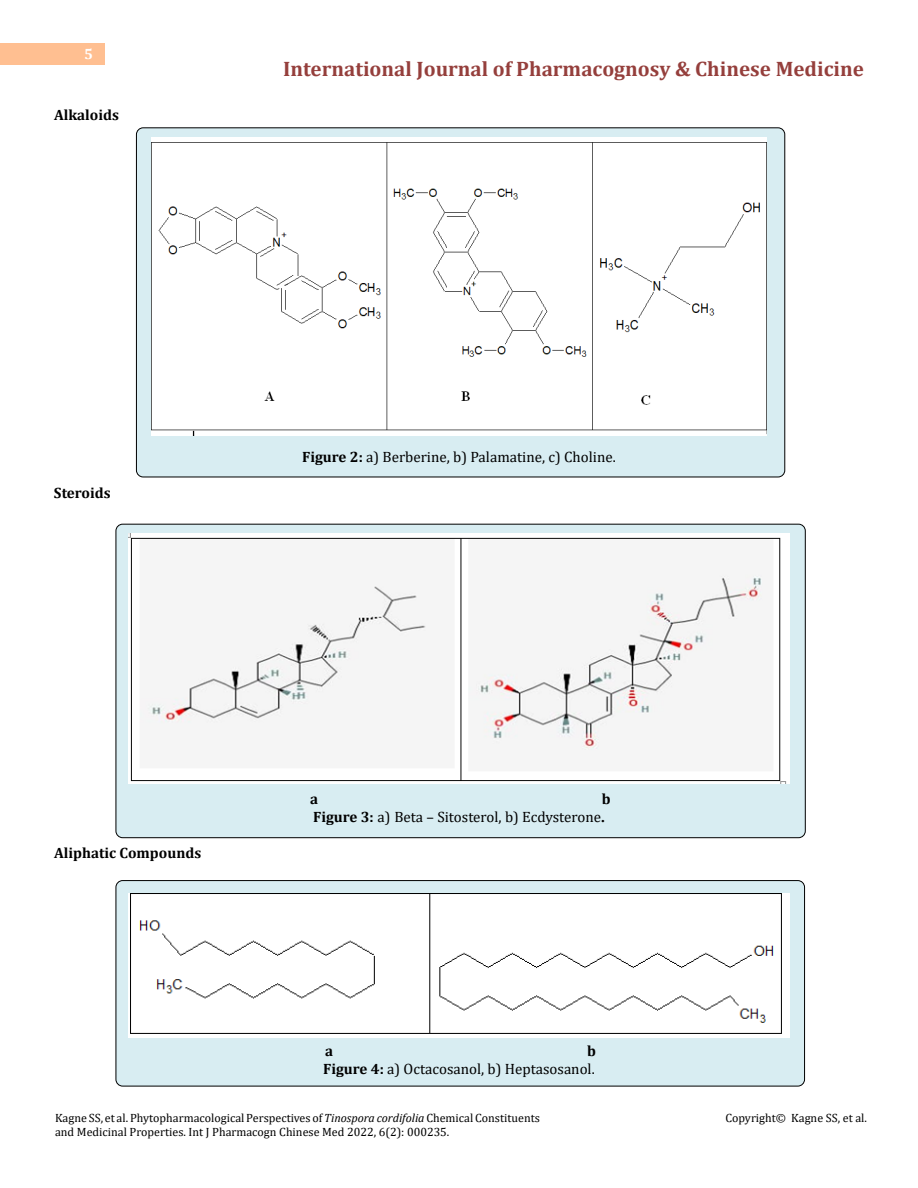
<style>
.page{position:relative;width:918px;height:1188px;background:#fff}
.page>*{position:absolute;margin:0;border:0;box-sizing:border-box;transform-origin:0 0}
.t1{font:700 21px "Cambria";color:#953f3c}
.t2{font:15px/18px "Cambria";color:#000}
.t3{font:700 15px "Cambria";color:#000}
.t4{font:700 15px "Cambria";color:#fff}
.t5{font:12px/14.4px "Cambria";color:#000}
.s1{font-weight:700}
.s2{font-family:"Times New Roman";font-weight:700}
.s3{font-style:italic}
</style>
<div class="page">
<div style="left:0;top:43px;width:105px;height:21px;background:#ffbf91"></div>
<div style="left:116px;top:881px;width:689px;height:205px;background:#d8edf2;border-radius:7px"></div>
<div style="left:116px;top:880px;width:689px;height:206px;border:1px solid #000;border-radius:7px"></div>
<div style="left:116px;top:524px;width:689px;height:314px;background:#d8edf2;border-radius:7px"></div>
<div style="left:136px;top:128px;width:649px;height:349px;background:#d8edf2;border-radius:7px"></div>
<div style="left:151px;top:138px;width:616px;height:297px;background:#fff"></div>
<img style="left:129px;top:534px;width:660px;height:250px">
<div style="left:128px;top:894px;width:662px;height:144px;background:#fff"></div>
<p class="t4" style="left:84px;top:44px;width:10px">5</p>
<p class="t3" style="left:54px;top:104px;width:67px">Alkaloids</p>
<h1 class="t1" style="left:283px;top:54px;width:582px">International Journal of Pharmacognosy &amp; Chinese Medicine</h1>
<p class="t3" style="left:54px;top:482px;width:58px">Steroids</p>
<p class="t2" style="left:302px;top:447px;width:315px"><span class="s1">Figure 2:</span> a) Berberine, b) Palamatine, c) Choline.</p>
<p class="t3" style="left:54px;top:842px;width:149px">Aliphatic Compounds</p>
<p class="t2" style="left:313px;top:789px;width:299px;text-indent:289px"><span class="s1">b<br>Figure 3:</span> a) Beta – Sitosterol, b) Ecdysterone<span class="s2">.</span></p>
<p class="t3" style="left:310px;top:788px;width:10px">a</p>
<p class="t2" style="left:323px;top:1041px;width:274px;text-align:right"><span class="s1">b<br>Figure 4:</span> a) Octacosanol, b) Heptasosanol.</p>
<p class="t3" style="left:325px;top:1040px;width:10px">a</p>
<p class="t5" style="left:55px;top:1111px;width:486px">Kagne SS, et al. Phytopharmacological Perspectives of <span class="s3">Tinospora cordifolia</span> Chemical Constituents and Medicinal Properties. Int J Pharmacogn Chinese Med 2022, 6(2): 000235.</p>
<p class="t5" style="left:725px;top:1111px;width:143px">Copyright© Kagne SS, et al.</p>
</div>
